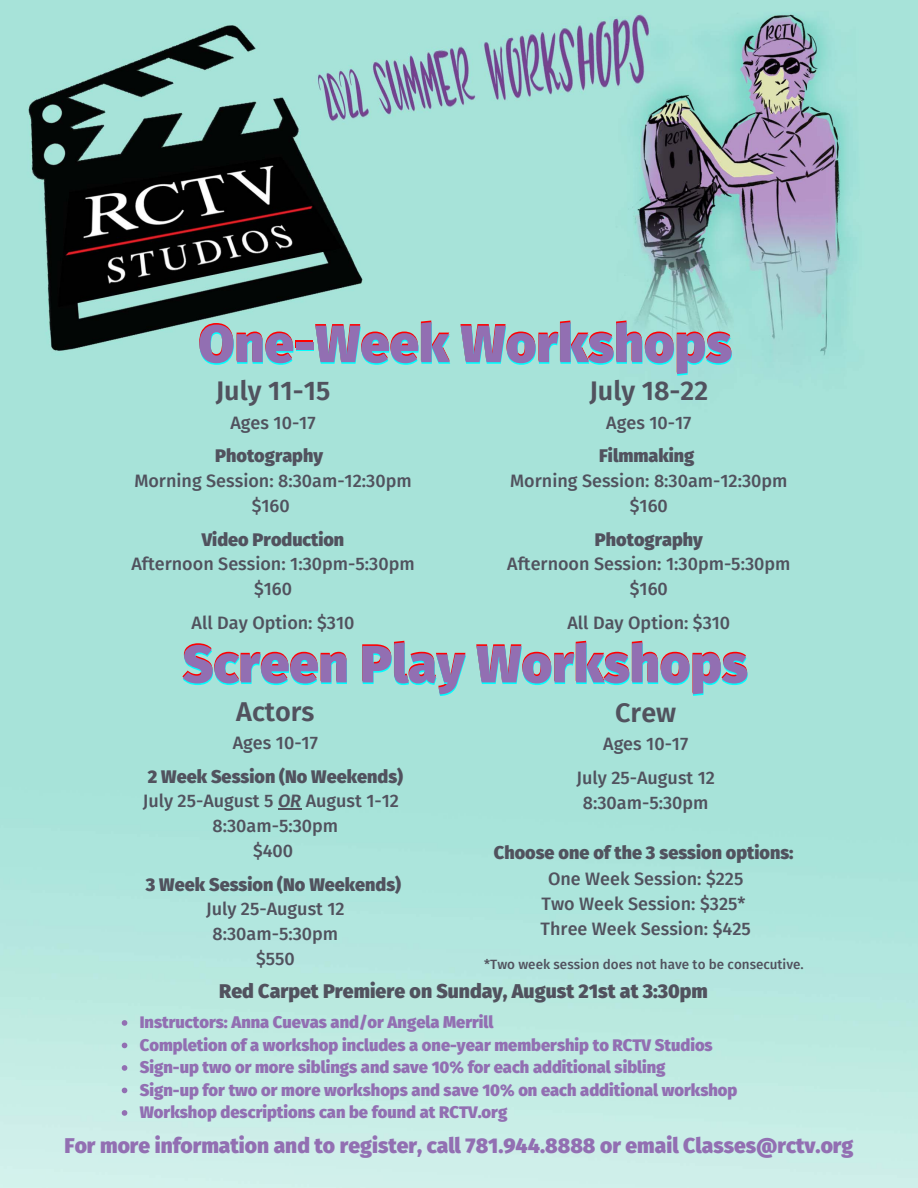
<style>
.page{position:relative;width:918px;height:1188px;background:#fff}
.page>*{position:absolute;margin:0;border:0;box-sizing:border-box;transform-origin:0 0}
.t1{font:900 52.5px "Fira Sans";color:#f00}
.t2{font:600 27px "Fira Sans";color:#51525e}
.t3{font:900 21px "Fira Sans";color:#926fb2}
.t4{font:900 19.5px "Fira Sans";color:#51525e}
.t5{font:500 18px "Fira Sans";color:#51525e}
.t6{font:900 18px "Fira Sans";color:#51525e}
.t7{font:900 16.5px "Fira Sans";color:#926fb2}
.t8{font:500 13.5px "Fira Sans";color:#51525e}
.s1{font-weight:600;font-style:italic}
</style>
<div class="page">
<img style="left:0;top:0;width:918px;height:1188px">
<svg style="left:122px;top:1020px;width:5px;height:6px"></svg>
<svg style="left:122px;top:1043px;width:5px;height:5px"></svg>
<svg style="left:122px;top:1065px;width:5px;height:6px"></svg>
<svg style="left:122px;top:1088px;width:5px;height:5px"></svg>
<svg style="left:122px;top:1110px;width:5px;height:6px"></svg>
<hr style="left:278px;top:808px;width:23px;height:2px;background:#51525e">
<p class="t1" style="left:198px;top:312px;width:535px">One-Week Workshops</p>
<p class="t2" style="left:216px;top:375px;width:116px">July 11-15</p>
<p class="t5" style="left:230px;top:412px;width:87px">Ages 10-17</p>
<p class="t6" style="left:215px;top:445px;width:109px">Photography</p>
<p class="t5" style="left:134px;top:470px;width:279px">Morning Session: 8:30am-12:30pm</p>
<p class="t5" style="left:252px;top:495px;width:40px">$160</p>
<p class="t6" style="left:202px;top:529px;width:144px">Video Production</p>
<p class="t5" style="left:131px;top:553px;width:285px">Afternoon Session: 1:30pm-5:30pm</p>
<p class="t5" style="left:254px;top:578px;width:40px">$160</p>
<p class="t5" style="left:192px;top:612px;width:164px">All Day Option: $310</p>
<p class="t2" style="left:590px;top:375px;width:120px">July 18-22</p>
<p class="t5" style="left:606px;top:412px;width:87px">Ages 10-17</p>
<p class="t6" style="left:599px;top:445px;width:97px">Filmmaking</p>
<p class="t5" style="left:510px;top:470px;width:279px">Morning Session: 8:30am-12:30pm</p>
<p class="t5" style="left:630px;top:495px;width:40px">$160</p>
<p class="t6" style="left:595px;top:529px;width:109px">Photography</p>
<p class="t5" style="left:507px;top:553px;width:285px">Afternoon Session: 1:30pm-5:30pm</p>
<p class="t5" style="left:630px;top:578px;width:40px">$160</p>
<p class="t5" style="left:567px;top:612px;width:164px">All Day Option: $310</p>
<p class="t1" style="left:182px;top:632px;width:567px">Screen Play Workshops</p>
<p class="t2" style="left:236px;top:695px;width:80px">Actors</p>
<p class="t5" style="left:233px;top:732px;width:87px">Ages 10-17</p>
<p class="t6" style="left:148px;top:766px;width:257px">2 Week Session (No Weekends)</p>
<p class="t5" style="left:143px;top:790px;width:258px">July 25-August 5 <span class="s1">OR</span> August 1-12</p>
<p class="t5" style="left:213px;top:815px;width:127px">8:30am-5:30pm</p>
<p class="t5" style="left:253px;top:840px;width:42px">$400</p>
<p class="t6" style="left:146px;top:874px;width:257px">3 Week Session (No Weekends)</p>
<p class="t5" style="left:206px;top:898px;width:140px">July 25-August 12</p>
<p class="t5" style="left:213px;top:923px;width:127px">8:30am-5:30pm</p>
<p class="t5" style="left:256px;top:948px;width:40px">$550</p>
<p class="t2" style="left:615px;top:697px;width:62px">Crew</p>
<p class="t5" style="left:603px;top:733px;width:87px">Ages 10-17</p>
<p class="t5" style="left:576px;top:767px;width:140px">July 25-August 12</p>
<p class="t5" style="left:583px;top:792px;width:127px">8:30am-5:30pm</p>
<p class="t6" style="left:494px;top:843px;width:301px">Choose one of the 3 session options:</p>
<p class="t5" style="left:548px;top:868px;width:197px">One Week Session: $225</p>
<p class="t5" style="left:542px;top:893px;width:205px">Two Week Session: $325*</p>
<p class="t5" style="left:541px;top:918px;width:212px">Three Week Session: $425</p>
<p class="t8" style="left:484px;top:956px;width:321px">*Two week session does not have to be consecutive.</p>
<p class="t4" style="left:219px;top:979px;width:490px">Red Carpet Premiere on Sunday, August 21st at 3:30pm</p>
<p class="t7" style="left:140px;top:1013px;width:355px">Instructors: Anna Cuevas and/or Angela Merrill</p>
<p class="t7" style="left:140px;top:1035px;width:574px">Completion of a workshop includes a one-year membership to RCTV Studios</p>
<p class="t7" style="left:140px;top:1058px;width:527px">Sign-up two or more siblings and save 10% for each additional sibling</p>
<p class="t7" style="left:140px;top:1080px;width:599px">Sign-up for two or more workshops and save 10% on each additional workshop</p>
<p class="t7" style="left:140px;top:1103px;width:369px">Workshop descriptions can be found at RCTV.org</p>
<p class="t3" style="left:64px;top:1134px;width:791px">For more information and to register, call 781.944.8888 or email Classes@rctv.org</p>
</div>
